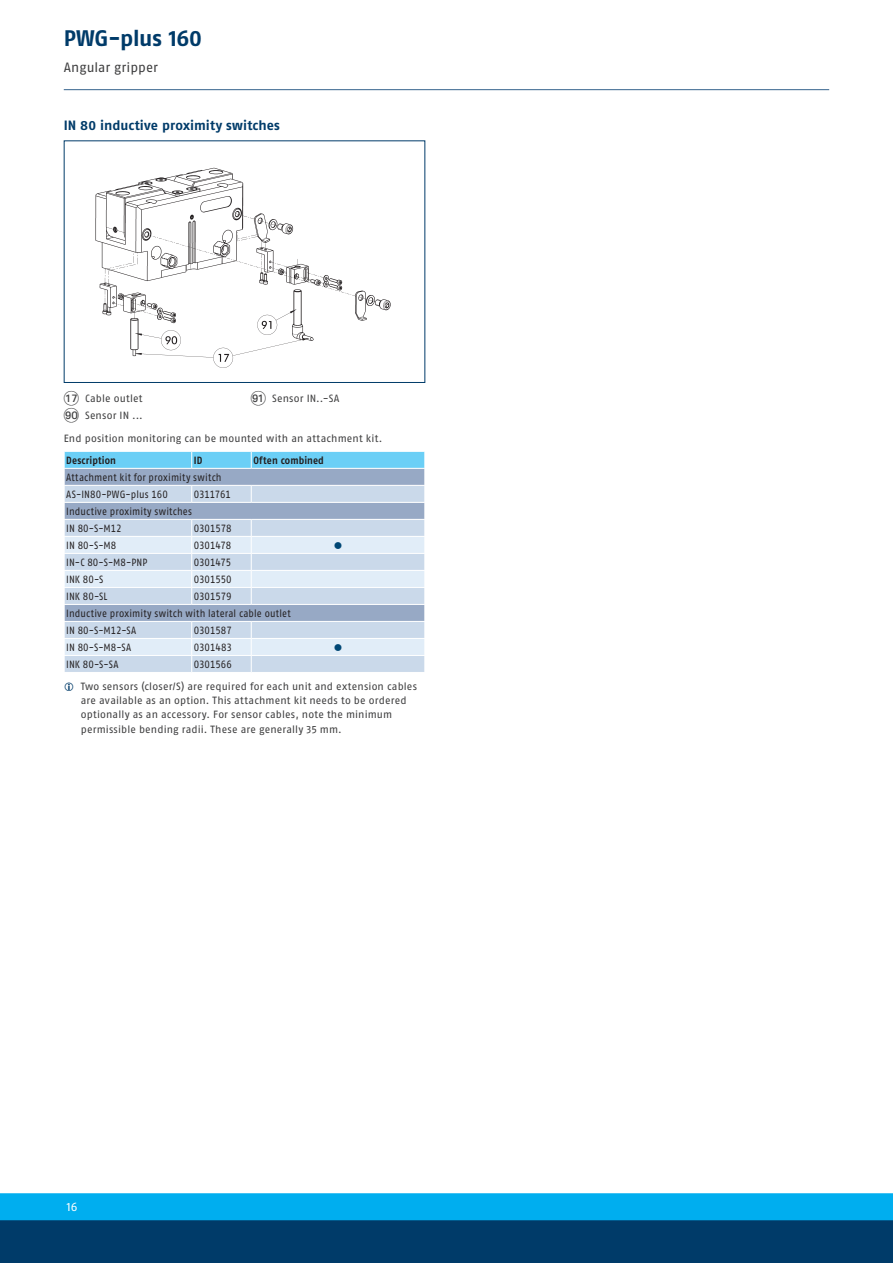
<style>
.page{position:relative;width:893px;height:1263px;background:#fff}
.page>*{position:absolute;margin:0;border:0;box-sizing:border-box;transform-origin:0 0}
.t1{font:700 22.5px "SCHUNK Fago Pro";letter-spacing:-.01em;color:#003b69}
.t2{font:700 13.5px "SCHUNK Fago Pro";letter-spacing:.005em;color:#003b69}
.t3{font:13.5px "SCHUNK Fago Pro";color:#3e3e3f}
.t4{font:12px "SCHUNK Fago Pro";color:#fff}
.t5{font:10.5px/14.2px "SCHUNK Fago Pro";letter-spacing:.015em;color:#3e3e3f}
.t6{font:10.5px/17px "SCHUNK Fago Pro";letter-spacing:.01em;color:#231f20;scale:.9 1}
.t7{font:700 10.5px "SCHUNK Fago Pro";letter-spacing:.015em;color:#231f20;scale:.9 1}
.t8{font:10.5px "SCHUNK Fago Pro";letter-spacing:-.01em;color:#231f20;scale:.9 1}
.t9{font:10.5px "SCHUNK Fago Pro";letter-spacing:-.02em;color:#231f20;scale:.9 1}
.t10{font:10.5px "SCHUNK Fago Pro";letter-spacing:-.015em;color:#231f20;scale:.9 1}
.t11{font:10.5px "SCHUNK Fago Pro";color:#004775}
.s1{font-family:"Deco Numbers LH Circle";font-size:15px}
</style>
<div class="page">
<div style="left:0;top:1202px;width:893px;height:61px;background:#003b69"></div>
<div style="left:0;top:1193px;width:893px;height:27px;background:#00aeef"></div>
<hr style="left:64px;top:89px;width:765px;height:1px;background:#35628d">
<div style="left:64px;top:140px;width:361px;height:243px;border:1px solid #003b69"></div>
<img style="left:95px;top:167px;width:296px;height:201px">
<svg style="left:64px;top:451px;width:361px;height:221px"></svg>
<hr style="left:64px;top:621px;width:128px;height:1px;background:#fff">
<hr style="left:192px;top:621px;width:59px;height:1px;background:#fff">
<hr style="left:251px;top:621px;width:174px;height:1px;background:#fff">
<h1 class="t1" style="left:64px;top:24px;width:140px">PWG-plus 160</h1>
<p class="t3" style="left:64px;top:60px;width:96px">Angular gripper</p>
<p class="t2" style="left:64px;top:117px;width:218px">IN 80 inductive proximity switches</p>
<p class="t5" style="left:64px;top:390px;width:80px;line-height:17px"><span class="s1">AQ</span> Cable outlet<br><span class="s1">IT</span> Sensor IN ...</p>
<p class="t5" style="left:251px;top:391px;width:90px"><span class="s1">IK</span> Sensor IN..-SA</p>
<p class="t5" style="left:64px;top:432px;width:320px">End position monitoring can be mounted with an attachment kit.</p>
<p class="t7" style="left:66px;top:454px;width:57px">Description</p>
<p class="t7" style="left:194px;top:454px;width:11px">ID</p>
<p class="t7" style="left:253px;top:454px;width:80px">Often combined</p>
<p class="t6" style="left:66px;top:469px;width:174px">Attachment kit for proximity switch<br>AS-IN80-PWG-plus 160</p>
<p class="t9" style="left:194px;top:488px;width:43px">0311761</p>
<p class="t6" style="left:66px;top:503px;width:141px">Inductive proximity switches<br>IN 80-S-M12</p>
<p class="t8" style="left:194px;top:522px;width:44px">0301578</p>
<p class="t6" style="left:66px;top:537px;width:57px">IN 80-S-M8</p>
<p class="t8" style="left:194px;top:539px;width:43px">0301478</p>
<p class="t11" style="left:334px;top:539px;width:10px">●</p>
<p class="t6" style="left:66px;top:554px;width:92px">IN-C 80-S-M8-PNP</p>
<p class="t10" style="left:194px;top:556px;width:43px">0301475</p>
<p class="t6" style="left:66px;top:571px;width:43px">INK 80-S</p>
<p class="t6" style="left:194px;top:571px;width:44px">0301550</p>
<p class="t6" style="left:66px;top:588px;width:47px">INK 80-SL</p>
<p class="t6" style="left:66px;top:588px;width:251px;text-indent:128px">0301579<br>Inductive proximity switch with lateral cable outlet<br>IN 80-S-M12-SA</p>
<p class="t6" style="left:194px;top:622px;width:44px">0301587</p>
<p class="t6" style="left:66px;top:639px;width:74px">IN 80-S-M8-SA</p>
<p class="t6" style="left:194px;top:639px;width:44px">0301483</p>
<p class="t11" style="left:334px;top:641px;width:10px">●</p>
<p class="t6" style="left:66px;top:656px;width:59px">INK 80-S-SA</p>
<p class="t6" style="left:194px;top:656px;width:44px">0301566</p>
<p class="t5" style="left:81px;top:679px;width:338px">Two sensors (closer/S) are required for each unit and extension cables are available as an option. This attachment kit needs to be ordered optionally as an accessory. For sensor cables, note the minimum permissible bending radii. These are generally 35 mm.</p>
<p class="t4" style="left:67px;top:1199px;width:12px">16</p>
</div>
